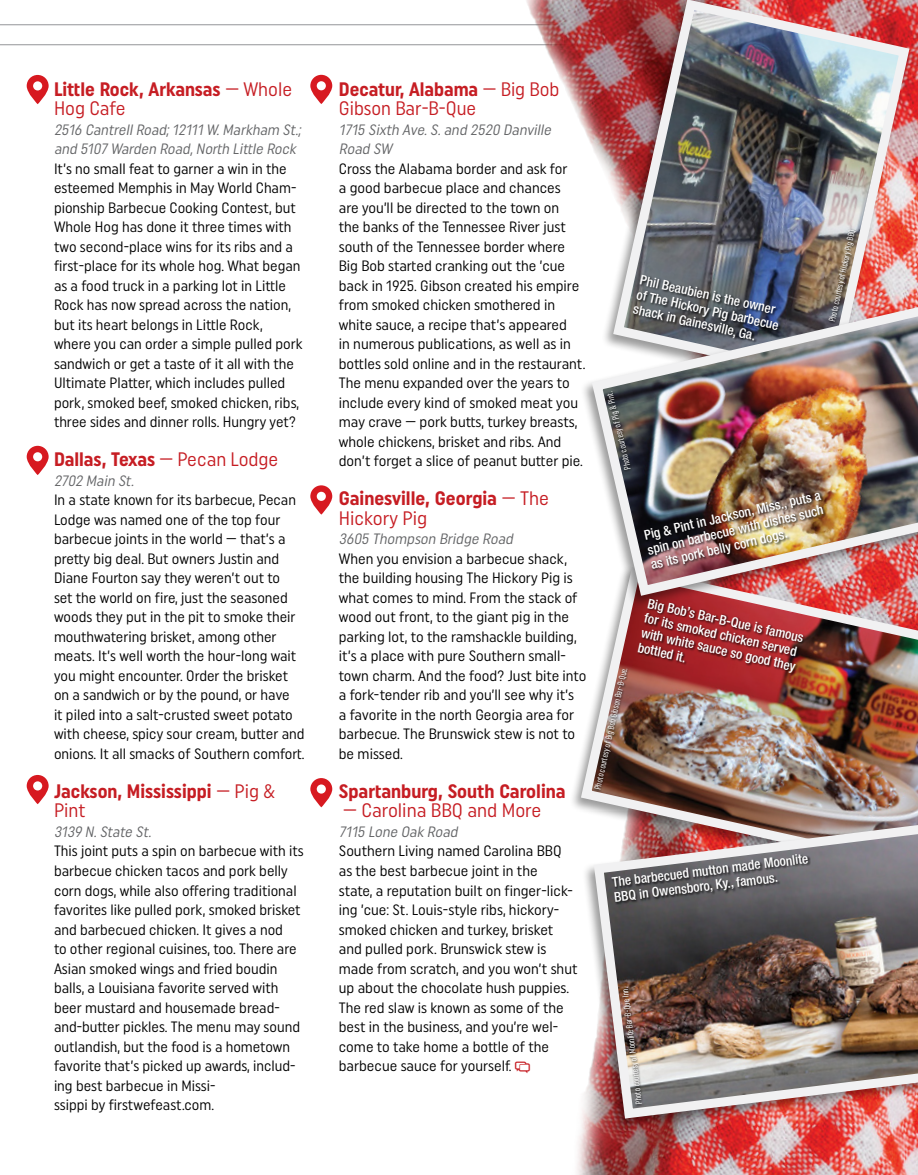
<style>
.page{position:relative;width:918px;height:1175px;background:#fff}
.page>*{position:absolute;margin:0;border:0;box-sizing:border-box;transform-origin:0 0}
.t1{font:700 19.5px/19.5px "Uniform Condensed";color:#c61d23}
.t2{font:19.5px/19.5px "Uniform Condensed";color:#c61d23}
.t3{font:15px/19.5px "Uniform Condensed";color:#000}
.t4{font:italic 15px/19.5px "Uniform Condensed";color:#636466}
.t5{font:500 condensed 13.5px/15px "Helvetica Neue LT Std";color:#fff}
.t6{font:extra-condensed 9px "Uniform";color:#fff}
.s1{font-weight:400}
.s2{font-weight:700}
</style>
<div class="page">
<hr style="left:0;top:44px;width:918px;height:1px;background:#939598">
<hr style="left:0;top:25px;width:918px;height:1px;background:#939598">
<img style="left:508px;top:0;width:410px;height:1174px">
<div style="left:568px;top:565px;width:350px;height:320px;background:#fff"></div>
<img style="left:576px;top:562px;width:342px;height:255px">
<div style="left:581px;top:820px;width:337px;height:311px;background:#000;opacity:.4"></div>
<img style="left:589px;top:817px;width:329px;height:306px">
<img style="left:608px;top:0;width:307px;height:299px">
<div style="left:580px;top:302px;width:338px;height:307px;background:#000;opacity:.4"></div>
<img style="left:586px;top:299px;width:332px;height:302px">
<div style="left:827px;top:227px;width:32px;height:97px;background:#000;opacity:.75"></div>
<div style="left:606px;top:390px;width:27px;height:82px;background:#000;opacity:.75"></div>
<div style="left:622px;top:986px;width:22px;height:121px;background:#000;opacity:.75"></div>
<div style="left:593px;top:667px;width:37px;height:124px;background:#000;opacity:.75"></div>
<div style="left:633px;top:274px;width:148px;height:69px;background:#000;opacity:.75"></div>
<div style="left:644px;top:492px;width:183px;height:80px;background:#000;opacity:.75"></div>
<div style="left:637px;top:598px;width:169px;height:78px;background:#000;opacity:.75"></div>
<div style="left:611px;top:853px;width:200px;height:52px;background:#000;opacity:.75"></div>
<svg style="left:27px;top:75px;width:22px;height:29px"></svg>
<svg style="left:27px;top:446px;width:22px;height:29px"></svg>
<svg style="left:27px;top:775px;width:22px;height:29px"></svg>
<svg style="left:310px;top:778px;width:22px;height:29px"></svg>
<svg style="left:310px;top:485px;width:22px;height:29px"></svg>
<svg style="left:310px;top:75px;width:22px;height:29px"></svg>
<svg style="left:515px;top:1061px;width:15px;height:12px"></svg>
<h1 class="t1" style="left:54px;top:79px;width:240px">Little Rock, Arkansas <span class="s1">— Whole<br>Hog Cafe</span></h1>
<p class="t4" style="left:54px;top:119px;width:251px">2516 CantrellRoad;12111 W.Markham St.; and 5107 Warden Road,North Little Rock</p>
<p class="t3" style="left:54px;top:158px;width:250px">It’s no small feat to garner a win in the esteemed Memphis in May World Cham&shy;pionship Barbecue Cooking Contest, but Whole Hog has done it three times with two second-place wins for its ribs and a first-place for its whole hog. What began as a food truck in a parking lot in Little Rock has now spread across the nation, but its heart belongs in Little Rock, where you can order a simple pulled pork sandwich or get a taste of it all with the Ultimate Platter, which includes pulled pork, smoked beef, smoked chicken, ribs, three sides and dinner rolls. Hungry yet?</p>
<h1 class="t1" style="left:54px;top:449px;width:226px">Dallas, Texas <span class="s1">— Pecan Lodge</span></h1>
<p class="t4" style="left:54px;top:470px;width:84px">2702 Main St.</p>
<p class="t3" style="left:54px;top:490px;width:252px">In a state known for its barbecue, Pecan Lodge was named one of the top four barbecue joints in the world — that’s a pretty big deal. But owners Justin and Diane Fourton say they weren’t out to<br>set the world on fire, just the seasoned woods they put in the pit to smoke their mouthwatering brisket, among other meats. It’s well worth the hour-long wait you might encounter. Order the brisket on a sandwich or by the pound, or have<br>it piled into a salt-crusted sweet potato with cheese, spicy sour cream, butter and onions. It all smacks of Southern comfort.</p>
<h1 class="t1" style="left:54px;top:781px;width:222px">Jackson, Mississippi <span class="s1">— Pig &amp;<br>Pint</span></h1>
<p class="t4" style="left:54px;top:821px;width:102px">3139 N.State St.</p>
<p class="t3" style="left:54px;top:841px;width:251px">This joint puts a spin on barbecue with its barbecue chicken tacos and pork belly corn dogs, while also offering traditional favorites like pulled pork, smoked brisket and barbecued chicken. It gives a nod<br>to other regional cuisines, too. There are Asian smoked wings and fried boudin balls, a Louisiana favorite served with beer mustard and housemade bread&shy;and-butter pickles. The menu may sound outlandish, but the food is a hometown favorite that’s picked up awards, includ&shy;ing best barbecue in Missi-<br>ssippi by firstwefeast.com.</p>
<h1 class="t2" style="left:339px;top:79px;width:222px"><span class="s2">Decatur, Alabama</span> — Big Bob<br>Gibson Bar-B-Que</h1>
<p class="t4" style="left:339px;top:119px;width:217px">1715 Sixth Ave.S.and 2520 Danville<br>Road SW</p>
<p class="t3" style="left:339px;top:158px;width:248px">Cross the Alabama border and ask for<br>a good barbecue place and chances<br>are you’ll be directed to the town on<br>the banks of the Tennessee River just south of the Tennessee border where Big Bob started cranking out the ’cue back in 1925. Gibson created his empire from smoked chicken smothered in white sauce, a recipe that’s appeared<br>in numerous publications, as well as in bottles sold online and in the restaurant.<br>The menu expanded over the years to include every kind of smoked meat you may crave — pork butts, turkey breasts, whole chickens, brisket and ribs. And don’t forget a slice of peanut butter pie.</p>
<h1 class="t1" style="left:339px;top:488px;width:212px">Gainesville, Georgia <span class="s1">— The<br>Hickory Pig</span></h1>
<p class="t4" style="left:339px;top:529px;width:179px">3605 Thompson Bridge Road</p>
<p class="t3" style="left:339px;top:548px;width:249px">When you envision a barbecue shack, the building housing The Hickory Pig is what comes to mind. From the stack of wood out front, to the giant pig in the parking lot, to the ramshackle building, it’s a place with pure Southern small&shy;town charm. And the food? Just bite into a fork-tender rib and you’ll see why it’s<br>a favorite in the north Georgia area for barbecue. The Brunswick stew is not to be missed.</p>
<h1 class="t1" style="left:339px;top:781px;width:228px">Spartanburg, South Carolina</h1>
<h1 class="t2" style="left:343px;top:800px;width:200px">— Carolina BBQ and More</h1>
<p class="t4" style="left:339px;top:821px;width:123px">7115 Lone Oak Road</p>
<p class="t3" style="left:339px;top:841px;width:240px">Southern Living named Carolina BBQ as the best barbecue joint in the<br>state, a reputation built on finger-lick&shy;ing ’cue: St. Louis-style ribs, hickory&shy;smoked chicken and turkey, brisket and pulled pork. Brunswick stew is made from scratch, and you won’t shut up about the chocolate hush puppies.<br>The red slaw is known as some of the best in the business, and you’re wel&shy;come to take home a bottle of the barbecue sauce for yourself.</p>
<p class="t5" style="left:642px;top:271px;width:147px;rotate:13deg">Phil Beaubien is the owner of The Hickory Pig barbecue shack in Gainesville, Ga.</p>
<p class="t6" style="left:623px;top:471px;width:82px;rotate:-104deg">Photo court esy of Pig &amp; Pint.</p>
<p class="t6" style="left:827px;top:321px;width:98px;rotate:-78deg">Photo court esy of Hickory Pig BBQ.</p>
<p class="t6" style="left:593px;top:788px;width:126px;rotate:-78deg">Photo court esy of Big Bob Gibson Bar-B-Que.</p>
<p class="t5" style="left:643px;top:528px;width:182px;text-align:justify;rotate:-13deg">Pig &amp; Pint in Jackson, Miss., puts a spin on barbecue with dishes such as its pork belly corn dogs.</p>
<p class="t5" style="left:650px;top:595px;width:161px;rotate:13deg">Big Bob’s Bar-B-Que is famous for its smoked chicken served with white sauce so good they bottled it.</p>
<p class="t5" style="left:611px;top:874px;width:199px;rotate:-7deg">The barbecued mutton made Moonlite<br>BBQ in Owensboro, Ky., famous.</p>
<p class="t6" style="left:634px;top:1104px;width:119px;rotate:-97deg">Photo court esy of Moonlite Bar-B-Que Inn.</p>
</div>
